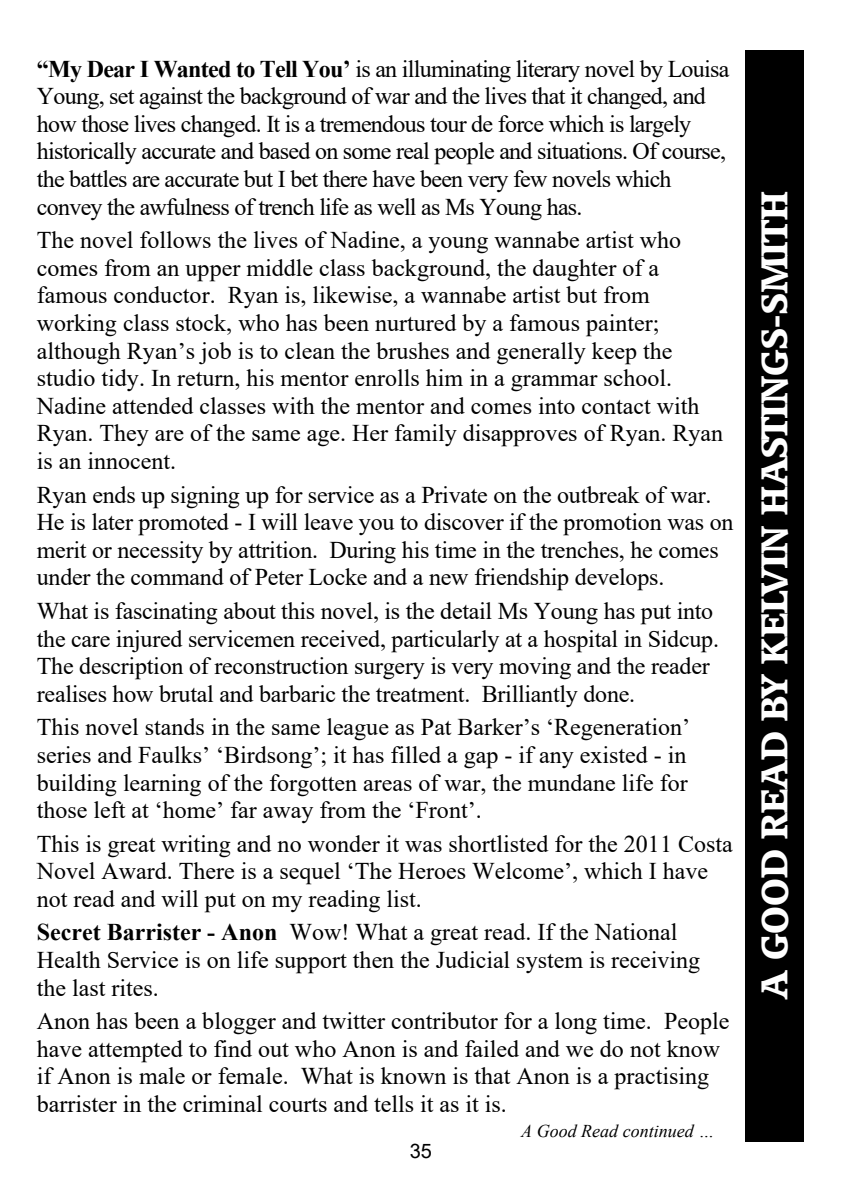
<style>
.page{position:relative;width:842px;height:1191px;background:#fff}
.page>*{position:absolute;margin:0;border:0;box-sizing:border-box;transform-origin:0 0}
.t1{font:36px "Accord SF Bold";color:#fff}
.t2{font:24px/27.6px "Times New Roman";color:#000}
.t3{font:24px/27.6px "Times New Roman";letter-spacing:-.03em;color:#000}
.t4{font:20px "Arial";color:#000}
.t5{font:italic 18px "Times New Roman";color:#000}
.s1{font-weight:700}
</style>
<div class="page">
<div style="left:746px;top:50px;width:58px;height:1091px;background:#000"></div>
<p class="t3" style="left:37px;top:57px;width:694px"><span class="s1">“My Dear I Wanted to Tell You’</span> is an illuminating literary novel by Louisa Young, set against the background of war and the lives that it changed, and how those lives changed. It is a tremendous tour de force which is largely historically accurate and based on some real people and situations. Of course, the battles are accurate but I bet there have been very few novels which convey the awfulness of trench life as well as Ms Young has.</p>
<p class="t2" style="left:37px;top:229px;width:688px">The novel follows the lives of Nadine, a young wannabe artist who comes from an upper middle class background, the daughter of a famous conductor. Ryan is, likewise, a wannabe artist but from working class stock, who has been nurtured by a famous painter; although Ryan’s job is to clean the brushes and generally keep the studio tidy. In return, his mentor enrolls him in a grammar school.<br>Nadine attended classes with the mentor and comes into contact with Ryan. They are of the same age. Her family disapproves of Ryan. Ryan is an innocent.</p>
<p class="t2" style="left:37px;top:483px;width:698px">Ryan ends up signing up for service as a Private on the outbreak of war.<br>He is later promoted - I will leave you to discover if the promotion was on merit or necessity by attrition. During his time in the trenches, he comes under the command of Peter Locke and a new friendship develops.</p>
<p class="t2" style="left:37px;top:599px;width:684px">What is fascinating about this novel, is the detail Ms Young has put into the care injured servicemen received, particularly at a hospital in Sidcup.<br>The description of reconstruction surgery is very moving and the reader realises how brutal and barbaric the treatment. Brilliantly done.</p>
<p class="t2" style="left:37px;top:716px;width:655px">This novel stands in the same league as Pat Barker’s ‘Regeneration’ series and Faulks’ ‘Birdsong’; it has filled a gap - if any existed - in building learning of the forgotten areas of war, the mundane life for those left at ‘home’ far away from the ‘Front’.</p>
<p class="t2" style="left:37px;top:832px;width:697px">This is great writing and no wonder it was shortlisted for the 2011 Costa<br>Novel Award. There is a sequel ‘The Heroes Welcome’, which I have not read and will put on my reading list.</p>
<p class="t2" style="left:37px;top:921px;width:665px"><span class="s1">Secret Barrister - Anon</span> Wow! What a great read. If the National<br>Health Service is on life support then the Judicial system is receiving the last rites.</p>
<p class="t2" style="left:37px;top:1009px;width:694px">Anon has been a blogger and twitter contributor for a long time. People have attempted to find out who Anon is and failed and we do not know if Anon is male or female. What is known is that Anon is a practising barrister in the criminal courts and tells it as it is.</p>
<p class="t5" style="left:521px;top:1124px;width:195px">A Good Read continued …</p>
<p class="t4" style="left:410px;top:1143px;width:24px">35</p>
<h1 class="t1" style="left:757px;top:999px;width:809px;rotate:-90deg">A GOOD READ BY KELVIN HASTINGS-SMITH</h1>
</div>
